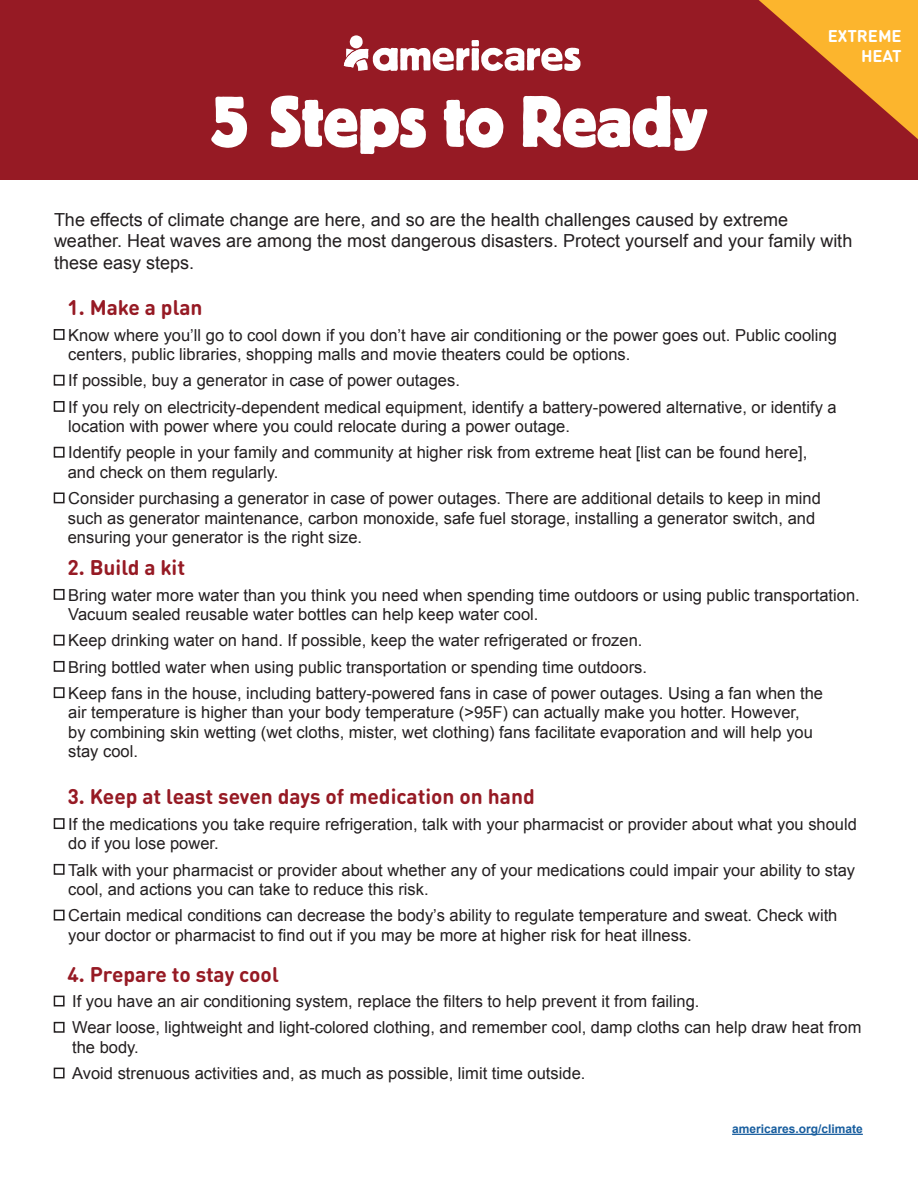
<style>
.page{position:relative;width:918px;height:1188px;background:#fff}
.page>*{position:absolute;margin:0;border:0;box-sizing:border-box;transform-origin:0 0}
.t1{font:700 72px "Block Berthold BQ";color:#fff;scale:.9 1}
.t2{font:700 21px "DIN Round Pro";color:#961a24}
.t3{font:18px/21.6px "Arial";color:#231f20}
.t4{font:700 16.8px/20.1px "DIN Round Pro";color:#fff;text-align:right}
.t5{font:16.5px/19.5px "Arial";color:#231f20}
.t6{font:700 12px "Arial";color:#175d9e}
</style>
<div class="page">
<div style="left:0;top:0;width:918px;height:179px;background:#961a24"></div>
<svg style="left:759px;top:0;width:159px;height:139px"></svg>
<svg style="left:344px;top:35px;width:237px;height:36px"></svg>
<hr style="left:732px;top:1134px;width:131px;height:1px;background:#175d9e">
<h1 class="t1" style="left:211px;top:82px;width:553px">5 Steps to Ready</h1>
<p class="t4" style="left:828px;top:25px;width:76px">EXTREME<br>HEAT</p>
<p class="t3" style="left:54px;top:209px;width:800px">The effects of climate change are here, and so are the health challenges caused by extreme weather. Heat waves are among the most dangerous disasters. Protect yourself and your family with these easy steps.</p>
<p class="t2" style="left:68px;top:293px;width:137px">1. Make a plan</p>
<p class="t5" style="left:68px;top:325px;width:770px;text-indent:-14px">■ Know where you’ll go to cool down if you don’t have air conditioning or the power goes out. Public cooling centers, public libraries, shopping malls and movie theaters could be options.</p>
<p class="t5" style="left:54px;top:371px;width:407px">■ If possible, buy a generator in case of power outages.</p>
<p class="t5" style="left:68px;top:397px;width:770px;text-indent:-14px">■ If you rely on electricity-dependent medical equipment, identify a battery-powered alternative, or identify a location with power where you could relocate during a power outage.</p>
<p class="t5" style="left:68px;top:443px;width:741px;text-indent:-14px">■ Identify people in your family and community at higher risk from extreme heat [list can be found here], and check on them regularly.</p>
<p class="t5" style="left:68px;top:489px;width:755px;text-indent:-14px">■ Consider purchasing a generator in case of power outages. There are additional details to keep in mind such as generator maintenance, carbon monoxide, safe fuel storage, installing a generator switch, and ensuring your generator is the right size.</p>
<p class="t2" style="left:68px;top:553px;width:119px">2. Build a kit</p>
<p class="t5" style="left:68px;top:585px;width:793px;text-indent:-14px">■ Bring water more water than you think you need when spending time outdoors or using public transportation.<br>Vacuum sealed reusable water bottles can help keep water cool.</p>
<p class="t5" style="left:54px;top:631px;width:590px">■ Keep drinking water on hand. If possible, keep the water refrigerated or frozen.</p>
<p class="t5" style="left:54px;top:657px;width:595px">■ Bring bottled water when using public transportation or spending time outdoors.</p>
<p class="t5" style="left:68px;top:683px;width:756px;text-indent:-14px">■ Keep fans in the house, including battery-powered fans in case of power outages. Using a fan when the air temperature is higher than your body temperature (&gt;95F) can actually make you hotter. However,<br>by combining skin wetting (wet cloths, mister, wet clothing) fans facilitate evaporation and will help you stay cool.</p>
<p class="t2" style="left:68px;top:782px;width:469px">3. Keep at least seven days of medication on hand</p>
<p class="t5" style="left:68px;top:814px;width:790px;text-indent:-14px">■ If the medications you take require refrigeration, talk with your pharmacist or provider about what you should do if you lose power.</p>
<p class="t5" style="left:68px;top:860px;width:788px;text-indent:-14px">■ Talk with your pharmacist or provider about whether any of your medications could impair your ability to stay cool, and actions you can take to reduce this risk.</p>
<p class="t5" style="left:68px;top:906px;width:771px;text-indent:-14px">■ Certain medical conditions can decrease the body’s ability to regulate temperature and sweat. Check with your doctor or pharmacist to find out if you may be more at higher risk for heat illness.</p>
<p class="t2" style="left:68px;top:960px;width:213px">4. Prepare to stay cool</p>
<p class="t5" style="left:54px;top:992px;width:647px">■ If you have an air conditioning system, replace the filters to help prevent it from failing.</p>
<p class="t5" style="left:72px;top:1018px;width:791px;text-indent:-18px">■ Wear loose, lightweight and light-colored clothing, and remember cool, damp cloths can help draw heat from the body.</p>
<p class="t5" style="left:54px;top:1064px;width:533px">■ Avoid strenuous activities and, as much as possible, limit time outside.</p>
<p class="t6" style="left:732px;top:1121px;width:132px">americares.org/climate</p>
</div>
